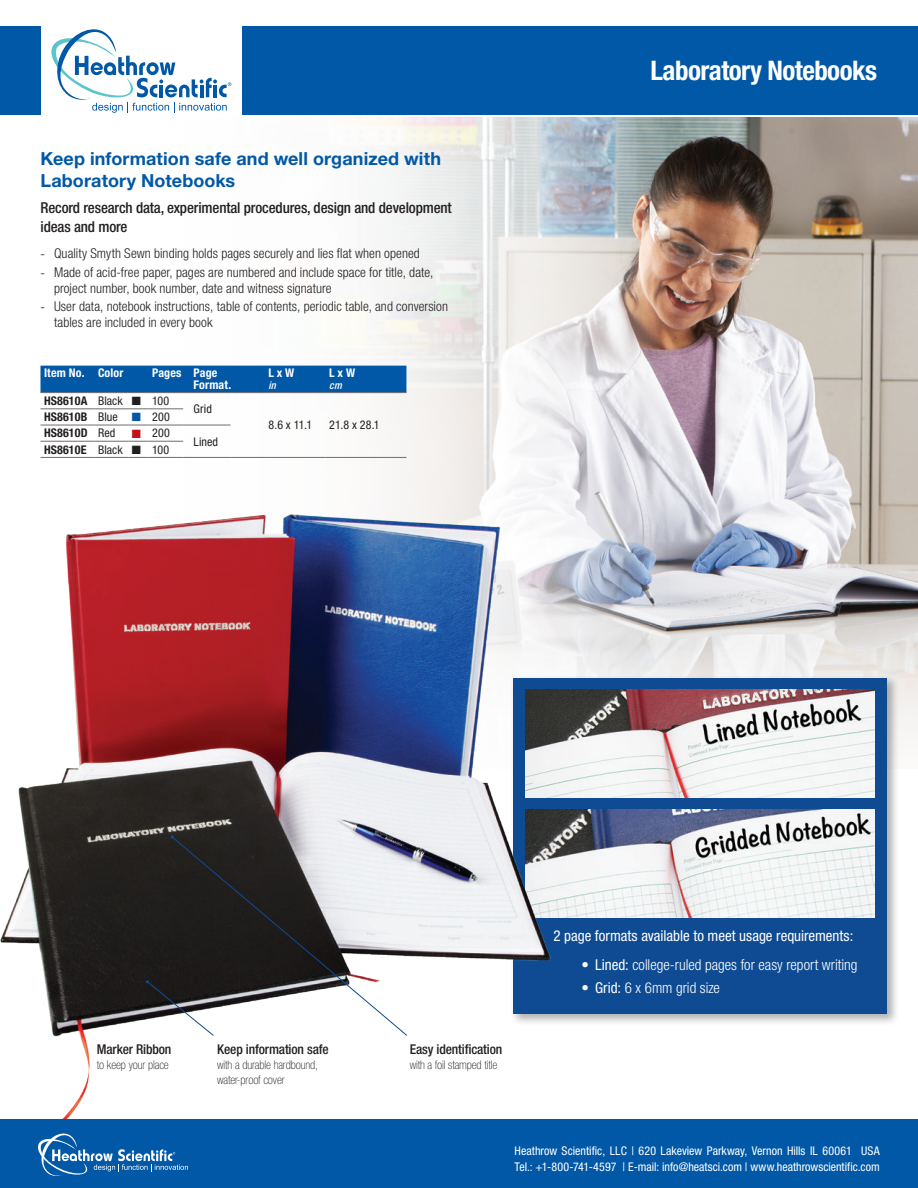
<style>
.page{position:relative;width:918px;height:1188px;background:#fff}
.page>*{position:absolute;margin:0;border:0;box-sizing:border-box;transform-origin:0 0}
._2018_SS_Product_Nam{font:700 condensed 27px "Helvetica Neue LT Std";letter-spacing:-.02em;color:#fff}
._2018_SS_Bullets{font:700 18px/21.6px "Helvetica Neue LT Std";letter-spacing:.005em;color:#0158a6}
.t1{font:500 condensed 15px/19.5px "Helvetica Neue LT Std";letter-spacing:-.01em;color:#231f20}
.t2{font:300 condensed 15px "Helvetica Neue LT Std";color:#fff}
._2015_table_body{font:condensed 15px "Helvetica Neue LT Std";color:#fff}
.t3{font:300 condensed 13.5px/16.2px "Helvetica Neue LT Std";letter-spacing:.005em;color:#231f20}
.Call-out_Heading{font:500 condensed 13.5px "Helvetica Neue LT Std";letter-spacing:-.01em;color:#231f20}
.Bullets{font:condensed 12px "Helvetica Neue LT Std";color:#fff}
.Call-out_Body{font:100 condensed 12px/15px "Helvetica Neue LT Std";letter-spacing:-.01em;color:#231f20}
._2017_Table_Body{font:condensed 12px "Helvetica Neue LT Std";letter-spacing:.01em;color:#231f20}
._2017_Table_product{font:700 condensed 12px/12px "Helvetica Neue LT Std";letter-spacing:.015em;color:#fff}
._2017_Table_Part_Num{font:700 condensed 12px "Helvetica Neue LT Std";letter-spacing:.01em;color:#231f20}
._2017_Table_Body-2{font:12px "Zapf Dingbats ITC";color:#231f20}
._2017_Table_Body-3{font:12px "Zapf Dingbats ITC";color:#0158a6}
._2017_Table_Body-4{font:12px "Zapf Dingbats ITC";color:#c4121a}
._2017_Table_product-2{font:italic 500 condensed 10.5px "Helvetica Neue LT Std";color:#fff}
.s1{font-family:"Avenir LT Std";font-stretch:normal}
.s2{font-weight:400}
</style>
<div class="page">
<img style="left:666px;top:118px;width:252px;height:528px">
<svg style="left:0;top:26px;width:666px;height:620px"></svg>
<svg style="left:569px;top:646px;width:349px;height:89px;fill:#edecec"></svg>
<div style="left:243px;top:26px;width:675px;height:88px;background:#0158a6"></div>
<div style="left:0;top:26px;width:40px;height:88px;background:#0158a6"></div>
<svg style="left:50px;top:28px;width:181px;height:85px"></svg>
<hr style="left:40px;top:409px;width:54px;height:1px;background:#6c6d70">
<hr style="left:40px;top:425px;width:54px;height:1px;background:#6c6d70">
<hr style="left:40px;top:441px;width:54px;height:1px;background:#6c6d70">
<hr style="left:94px;top:409px;width:34px;height:1px;background:#6c6d70">
<svg style="left:128px;top:409px;width:20px;height:1px"></svg>
<hr style="left:148px;top:409px;width:35px;height:1px;background:#6c6d70">
<hr style="left:94px;top:425px;width:34px;height:1px;background:#6c6d70">
<svg style="left:128px;top:425px;width:20px;height:1px"></svg>
<hr style="left:148px;top:425px;width:35px;height:1px;background:#6c6d70">
<hr style="left:190px;top:425px;width:40px;height:1px;background:#6c6d70">
<hr style="left:94px;top:441px;width:34px;height:1px;background:#6c6d70">
<hr style="left:94px;top:457px;width:34px;height:1px;background:#6c6d70">
<svg style="left:128px;top:441px;width:20px;height:1px"></svg>
<svg style="left:128px;top:457px;width:20px;height:1px"></svg>
<hr style="left:148px;top:441px;width:35px;height:1px;background:#6c6d70">
<hr style="left:148px;top:457px;width:35px;height:1px;background:#6c6d70">
<hr style="left:190px;top:457px;width:40px;height:1px;background:#6c6d70">
<hr style="left:230px;top:457px;width:35px;height:1px;background:#6c6d70">
<hr style="left:265px;top:457px;width:61px;height:1px;background:#6c6d70">
<hr style="left:326px;top:457px;width:80px;height:1px;background:#6c6d70">
<hr style="left:40px;top:457px;width:54px;height:1px;background:#6c6d70">
<div style="left:40px;top:366px;width:366px;height:27px;background:#0158a6"></div>
<div style="left:510px;top:675px;width:389px;height:351px;background:#231f20;opacity:.35"></div>
<div style="left:513px;top:678px;width:374px;height:335px;background:#0f4b92"></div>
<img style="left:569px;top:810px;width:305px;height:108px">
<img style="left:569px;top:690px;width:305px;height:108px">
<img style="left:0;top:499px;width:569px;height:620px">
<svg style="left:146px;top:980px;width:25px;height:56px"></svg>
<svg style="left:171px;top:836px;width:237px;height:200px"></svg>
<div style="left:0;top:1119px;width:918px;height:69px;background:#0158a6"></div>
<svg style="left:38px;top:1133px;width:150px;height:43px"></svg>
<p class="_2018_SS_Bullets" style="left:40px;top:147px;width:402px">Keep information safe and well organized with<br>Laboratory Notebooks</p>
<p class="t1" style="left:40px;top:198px;width:413px">Record research data, experimental procedures, design and development ideas and more</p>
<p class="t3" style="left:40px;top:245px;width:381px"><span class="s1">-</span> Quality Smyth Sewn binding holds pages securely and lies flat when opened</p>
<p class="t3" style="left:54px;top:264px;width:381px;text-indent:-14px"><span class="s1">-</span> Made of acid-free paper, pages are numbered and include space for title, date, project number, book number, date and witness signature</p>
<p class="t3" style="left:54px;top:298px;width:396px;text-indent:-14px"><span class="s1">-</span> User data, notebook instructions, table of contents, periodic table, and conversion tables are included in every book</p>
<p class="_2017_Table_product" style="left:44px;top:367px;width:42px">Item No.</p>
<p class="_2017_Table_product" style="left:98px;top:367px;width:27px">Color</p>
<p class="_2017_Table_product" style="left:152px;top:367px;width:31px">Pages</p>
<p class="_2017_Table_product" style="left:193px;top:367px;width:39px">Page<br>Format.</p>
<p class="_2017_Table_product" style="left:268px;top:367px;width:27px">L x W</p>
<p class="_2017_Table_product-2" style="left:268px;top:379px;width:9px">in</p>
<p class="_2017_Table_product" style="left:329px;top:367px;width:27px">L x W</p>
<p class="_2017_Table_product-2" style="left:329px;top:379px;width:14px">cm</p>
<p class="_2017_Table_Part_Num" style="left:44px;top:393px;width:45px">HS8610A</p>
<p class="_2017_Table_Body" style="left:98px;top:394px;width:26px">Black</p>
<p class="_2017_Table_Body-2" style="left:132px;top:396px;width:11px">■</p>
<p class="_2017_Table_Body" style="left:152px;top:394px;width:19px">100</p>
<p class="_2017_Table_Part_Num" style="left:44px;top:410px;width:45px">HS8610B</p>
<p class="_2017_Table_Body" style="left:98px;top:410px;width:21px">Blue</p>
<p class="_2017_Table_Body-3" style="left:132px;top:412px;width:11px">■</p>
<p class="_2017_Table_Body" style="left:152px;top:410px;width:19px">200</p>
<p class="_2017_Table_Part_Num" style="left:44px;top:426px;width:45px">HS8610D</p>
<p class="_2017_Table_Body" style="left:98px;top:426px;width:19px">Red</p>
<p class="_2017_Table_Body-4" style="left:132px;top:428px;width:11px">■</p>
<p class="_2017_Table_Body" style="left:152px;top:426px;width:19px">200</p>
<p class="_2017_Table_Part_Num" style="left:44px;top:442px;width:44px">HS8610E</p>
<p class="_2017_Table_Body" style="left:98px;top:442px;width:26px">Black</p>
<p class="_2017_Table_Body-2" style="left:132px;top:444px;width:11px">■</p>
<p class="_2017_Table_Body" style="left:152px;top:442px;width:19px">100</p>
<p class="_2017_Table_Body" style="left:193px;top:402px;width:20px">Grid</p>
<p class="_2017_Table_Body" style="left:193px;top:434px;width:26px">Lined</p>
<p class="_2017_Table_Body" style="left:268px;top:418px;width:45px">8.6 x 11.1</p>
<p class="_2017_Table_Body" style="left:329px;top:418px;width:52px">21.8 x 28.1</p>
<p class="_2018_SS_Product_Nam" style="left:651px;top:54px;width:228px">Laboratory Notebooks</p>
<p class="Call-out_Heading" style="left:97px;top:1041px;width:76px">Marker Ribbon</p>
<p class="Call-out_Body" style="left:97px;top:1057px;width:73px">to keep your place</p>
<p class="Call-out_Heading" style="left:217px;top:1041px;width:113px">Keep information safe</p>
<p class="Call-out_Body" style="left:217px;top:1057px;width:102px">with a durable hardbound, water-proof cover</p>
<p class="Call-out_Heading" style="left:410px;top:1041px;width:94px">Easy identification</p>
<p class="Call-out_Body" style="left:410px;top:1057px;width:89px">with a foil stamped title</p>
<p class="_2015_table_body" style="left:553px;top:927px;width:301px">2 page formats available to meet usage requirements:</p>
<p class="t2" style="left:582px;top:956px;width:277px"><span class="s2">• Lined:</span> college-ruled pages for easy report writing</p>
<p class="t2" style="left:582px;top:979px;width:140px"><span class="s2">• Grid:</span> 6 x 6mm grid size</p>
<p class="Bullets" style="left:515px;top:1144px;width:367px">Heathrow Scientific, LLC | 620 Lakeview Parkway, Vernon Hills IL 60061 USA</p>
<p class="Bullets" style="left:515px;top:1160px;width:367px">Tel.: +1-800-741-4597 | E-mail: info@heatsci.com | www.heathrowscientific.com</p>
</div>
